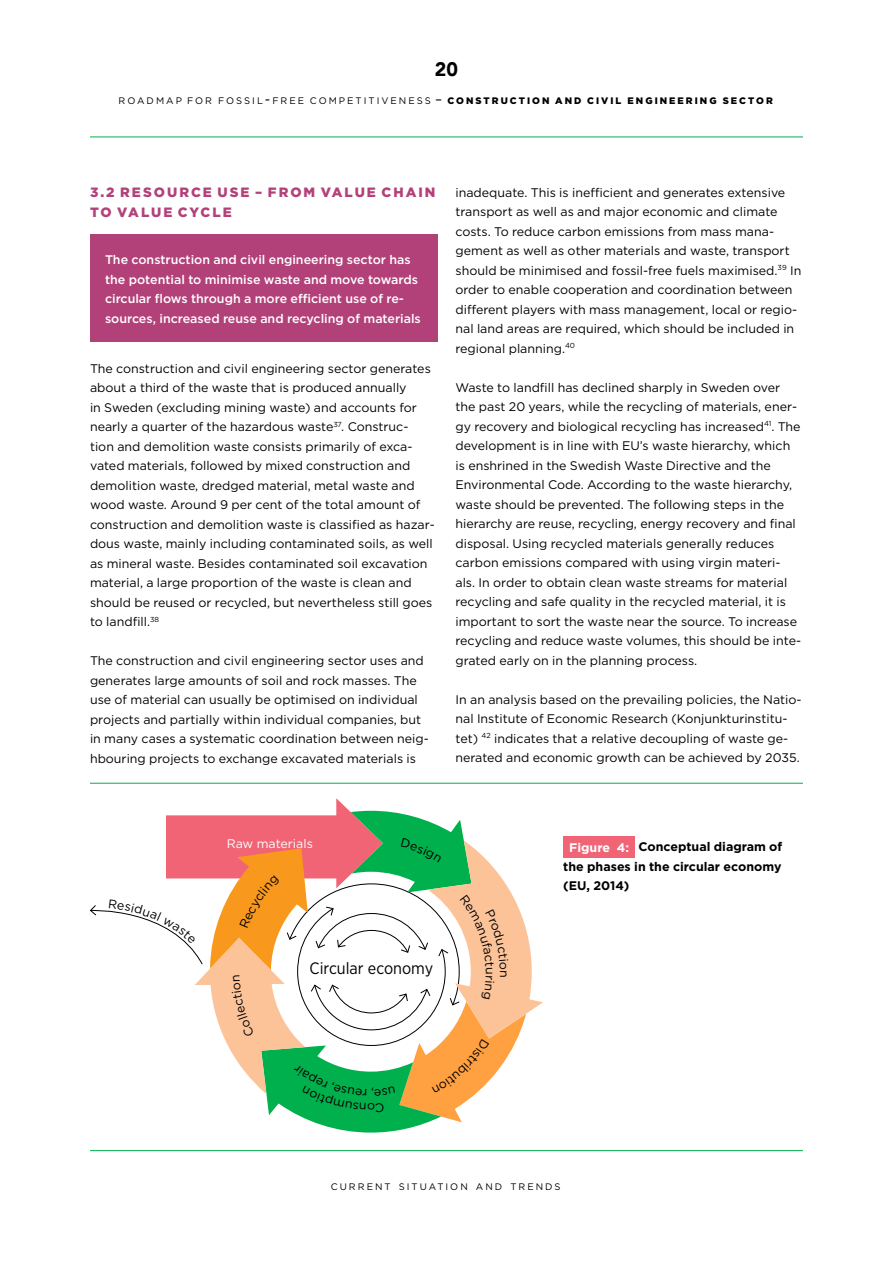
<style>
.page{position:relative;width:893px;height:1263px;background:#fff}
.page>*{position:absolute;margin:0;border:0;box-sizing:border-box;transform-origin:0 0}
.t1{font:900 19.5px "Avenir";color:#000}
.t2{font:16.5px "Gotham Narrow";color:#000}
.t3{font:900 13.5px/19.5px "Gotham";letter-spacing:.15em;color:#b34179}
.t4{font:12.45px/19.5px "Gotham";color:#000}
.t5{font:500 12.45px/19.5px "Gotham";color:#fff}
.t6{font:700 12.45px/19.5px "Gotham";color:#000;text-align:justify}
.t7{font:12.45px "Gotham";color:#fff}
.t8{font:900 9.45px "Gotham";letter-spacing:.215em;color:#000}
.t9{font:9.45px "Gotham";letter-spacing:.215em;color:#000}
.s1{font-weight:400}
.s2{font-weight:400;font-size:13.5px}
.s3{color:#fff}
</style>
<div class="page">
<hr style="left:90px;top:137px;width:713px;height:1px;background:#00b04c">
<hr style="left:90px;top:1150px;width:713px;height:1px;background:#00b04c">
<div style="left:90px;top:235px;width:347px;height:107px;background:#b34179"></div>
<div style="left:563px;top:836px;width:72px;height:22px;background:#f16476"></div>
<hr style="left:90px;top:783px;width:713px;height:1px;background:#00b04c">
<svg style="left:90px;top:798px;width:453px;height:334px"></svg>
<h1 class="t1" style="left:435px;top:52px;width:25px">20</h1>
<p class="t8" style="left:119px;top:94px;width:656px"><span class="s1">ROADMAP FOR FOSSIL</span><span class="s2">-</span><span class="s1">FREE COMPETITIVENESS</span> <span class="s2">–</span> CONSTRUCTION AND CIVIL ENGINEERING SECTOR</p>
<p class="t3" style="left:90px;top:183px;width:347px">3.2 RESOURCE USE – FROM VALUE CHAIN<br>TO VALUE CYCLE</p>
<p class="t5" style="left:105px;top:250px;width:317px">The construction and civil engineering sector has the potential to minimise waste and move towards circular flows through a more efficient use of re&shy;sources, increased reuse and recycling of materials</p>
<p class="t4" style="left:90px;top:358px;width:346px">The construction and civil engineering sector generates about a third of the waste that is produced annually<br>in Sweden (excluding mining waste) and accounts for nearly a quarter of the hazardous waste<sup>37</sup>. Construc&shy;tion and demolition waste consists primarily of exca&shy;vated materials, followed by mixed construction and demolition waste, dredged material, metal waste and wood waste. Around 9 per cent of the total amount of construction and demolition waste is classified as hazar&shy;dous waste, mainly including contaminated soils, as well as mineral waste. Besides contaminated soil excavation material, a large proportion of the waste is clean and should be reused or recycled, but nevertheless still goes to landfill.<sup>38</sup></p>
<p class="t4" style="left:90px;top:651px;width:340px">The construction and civil engineering sector uses and generates large amounts of soil and rock masses. The use of material can usually be optimised on individual projects and partially within individual companies, but in many cases a systematic coordination between neig&shy;hbouring projects to exchange excavated materials is</p>
<p class="t4" style="left:455px;top:182px;width:347px">inadequate. This is inefficient and generates extensive transport as well as and major economic and climate costs. To reduce carbon emissions from mass mana&shy;gement as well as other materials and waste, transport should be minimised and fossil-free fuels maximised.<sup>39</sup> In order to enable cooperation and coordination between different players with mass management, local or regio&shy;nal land areas are required, which should be included in regional planning.<sup>40</sup></p>
<p class="t4" style="left:455px;top:377px;width:347px">Waste to landfill has declined sharply in Sweden over the past 20 years, while the recycling of materials, ener&shy;gy recovery and biological recycling has increased<sup>41</sup>. The development is in line with EU’s waste hierarchy, which is enshrined in the Swedish Waste Directive and the Environmental Code. According to the waste hierarchy, waste should be prevented. The following steps in the hierarchy are reuse, recycling, energy recovery and final disposal. Using recycled materials generally reduces carbon emissions compared with using virgin materi&shy;als. In order to obtain clean waste streams for material recycling and safe quality in the recycled material, it is important to sort the waste near the source. To increase recycling and reduce waste volumes, this should be inte&shy;grated early on in the planning process.</p>
<p class="t4" style="left:455px;top:689px;width:348px">In an analysis based on the prevailing policies, the Natio&shy;nal Institute of Economic Research (Konjunkturinstitu&shy;tet) <sup>42</sup> indicates that a relative decoupling of waste ge&shy;nerated and economic growth can be achieved by 2035.</p>
<p class="t7" style="left:227px;top:836px;width:88px">Raw materials</p>
<h2 class="t2" style="left:310px;top:958px;width:125px">Circular economy</h2>
<p class="t6" style="left:563px;top:837px;width:220px;text-indent:6px"><span class="s3">Figure 4:</span> Conceptual diagram of the phases in the circular economy (EU, 2014)</p>
<p class="t9" style="left:331px;top:1180px;width:231px">CURRENT SITUATION AND TRENDS</p>
</div>
